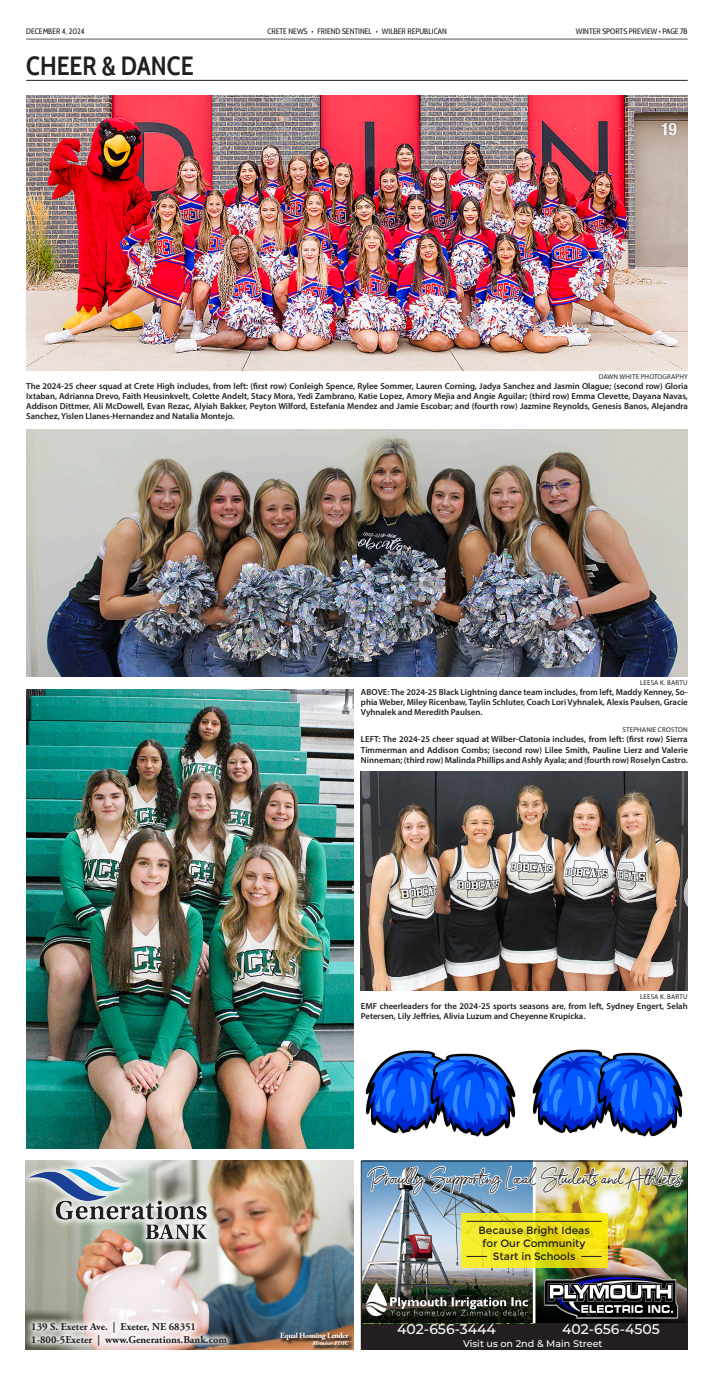
<style>
.page{position:relative;width:714px;height:1376px;background:#fff}
.page>*{position:absolute;margin:0;border:0;box-sizing:border-box;transform-origin:0 0}
.standing_head{font:600 26.25px "Cabin Condensed";color:#231f20}
.t1{font:17.5px "Barcelony";color:#231f20}
.t2{font:500 14px "Montserrat";color:#fff}
.t3{font:700 10.5px/12.5px "Adobe Garamond Pro";color:#231f20}
.t4{font:10.5px/12.6px "Montserrat";color:#231f20;text-align:center}
.t5{font:500 9.62px "Montserrat";color:#fff}
.Cutline{font:600 8.75px/10.1px "Myriad Pro";color:#231f20;text-align:justify}
.t6{font:7.88px "Cabin Condensed";color:#231f20}
.t7{font:700 7.88px "Adobe Garamond Pro";letter-spacing:-.03em;color:#fff}
.Photo_credit{font:7px "Myriad Pro";letter-spacing:.02em;color:#231f20}
.t8{font:italic 700 6.12px "Adobe Garamond Pro";color:#fff}
</style>
<div class="page">
<hr style="left:26px;top:38px;width:662px;height:2px;background:#9d9fa2">
<img style="left:26px;top:95px;width:662px;height:275px">
<img style="left:361px;top:771px;width:327px;height:219px">
<img style="left:26px;top:430px;width:662px;height:246px">
<img style="left:26px;top:689px;width:327px;height:459px">
<hr style="left:26px;top:80px;width:662px;height:1px;background:#231f20">
<img style="left:535px;top:1162px;width:151px;height:106px">
<div style="left:534px;top:1322px;width:154px;height:27px;background:#231f20"></div>
<div style="left:361px;top:1322px;width:211px;height:27px;background:#231f20"></div>
<img style="left:363px;top:1162px;width:169px;height:106px">
<svg style="left:363px;top:1268px;width:170px;height:54px"></svg>
<svg style="left:535px;top:1268px;width:151px;height:55px"></svg>
<img style="left:366px;top:1283px;width:161px;height:32px">
<hr style="left:533px;top:1160px;width:2px;height:163px;background:#fff">
<div style="left:361px;top:1160px;width:327px;height:189px;border:1px solid #231f20"></div>
<img style="left:366px;top:1160px;width:318px;height:70px">
<img style="left:543px;top:1272px;width:135px;height:47px">
<svg style="left:461px;top:1212px;width:146px;height:55px"></svg>
<svg style="left:466px;top:1256px;width:21px;height:1px"></svg>
<svg style="left:581px;top:1256px;width:21px;height:1px"></svg>
<hr style="left:466px;top:1220px;width:136px;height:1px;background:#231f20">
<img style="left:26px;top:1160px;width:327px;height:189px">
<div style="left:26px;top:1160px;width:188px;height:86px;background:#fff;opacity:.87"></div>
<img style="left:28px;top:1166px;width:179px;height:75px">
<div style="left:26px;top:1314px;width:208px;height:35px;background:#fff;opacity:.87"></div>
<div style="left:280px;top:1332px;width:73px;height:17px;background:#231f20;opacity:.75"></div>
<img style="left:365px;top:1050px;width:151px;height:87px">
<img style="left:532px;top:1049px;width:151px;height:88px">
<p class="t6" style="left:26px;top:26px;width:60px">DECEMBER 4, 2024</p>
<p class="t6" style="left:267px;top:26px;width:181px">CRETE NEWS • FRIEND SENTINEL • WILBER REPUBLICAN</p>
<p class="t6" style="left:576px;top:26px;width:113px">WINTER SPORTS PREVIEW • PAGE 7B</p>
<p class="standing_head" style="left:26px;top:50px;width:169px">CHEER &amp; DANCE</p>
<p class="Photo_credit" style="left:599px;top:372px;width:91px">DAWN WHITE PHOTOGRAPHY</p>
<p class="Cutline" style="left:26px;top:381px;width:663px">The 2024-25 cheer squad at Crete High includes, from left: (first row) Conleigh Spence, Rylee Sommer, Lauren Corning, Jadya Sanchez and Jasmin Olague; (second row) Gloria Ixtaban, Adrianna Drevo, Faith Heusinkvelt, Colette Andelt, Stacy Mora, Yedi Zambrano, Katie Lopez, Amory Mejia and Angie Aguilar; (third row) Emma Clevette, Dayana Navas, Addison Dittmer, Ali McDowell, Evan Rezac, Alyiah Bakker, Peyton Wilford, Estefania Mendez and Jamie Escobar; and (fourth row) Jazmine Reynolds, Genesis Banos, Alejandra Sanchez, Yislen Llanes-Hernandez and Natalia Montejo.</p>
<p class="Photo_credit" style="left:640px;top:678px;width:49px">LEESA K. BARTU</p>
<p class="Cutline" style="left:361px;top:686px;width:328px">ABOVE: The 2024-25 Black Lightning dance team includes, from left, Maddy Kenney, So&shy;phia Weber, Miley Ricenbaw, Taylin Schluter, Coach Lori Vyhnalek, Alexis Paulsen, Gracie Vyhnalek and Meredith Paulsen.</p>
<p class="Photo_credit" style="left:622px;top:725px;width:67px">STEPHANIE CROSTON</p>
<p class="Cutline" style="left:361px;top:734px;width:328px">LEFT: The 2024-25 cheer squad at Wilber-Clatonia includes, from left: (first row) Sierra Timmerman and Addison Combs; (second row) Lilee Smith, Pauline Lierz and Valerie Ninneman; (third row) Malinda Phillips and Ashly Ayala; and (fourth row) Roselyn Castro.</p>
<p class="Photo_credit" style="left:640px;top:992px;width:49px">LEESA K. BARTU</p>
<p class="Cutline" style="left:361px;top:1001px;width:328px">EMF cheerleaders for the 2024-25 sports seasons are, from left, Sydney Engert, Selah<br>Petersen, Lily Jeffries, Alivia Luzum and Cheyenne Krupicka.</p>
<p class="t1" style="left:368px;top:1166px;width:316px">Proudly Supporting Local Students and Athletes</p>
<p class="t3" style="left:31px;top:1320px;width:197px">139 S. Exeter Ave. | Exeter, NE 68351<br>1-800-5Exeter | www.Generations.Bank.com</p>
<p class="t7" style="left:280px;top:1330px;width:70px">Equal Housing Lender</p>
<p class="t8" style="left:312px;top:1339px;width:38px">Member FDIC</p>
<p class="t4" style="left:478px;top:1224px;width:113px">Because Bright Ideas for Our Community<br>Start in Schools</p>
<p class="t2" style="left:397px;top:1319px;width:100px">402-656-3444</p>
<p class="t2" style="left:562px;top:1319px;width:99px">402-656-4505</p>
<p class="t5" style="left:463px;top:1336px;width:141px">Visit us on 2nd &amp; Main Street</p>
</div>
